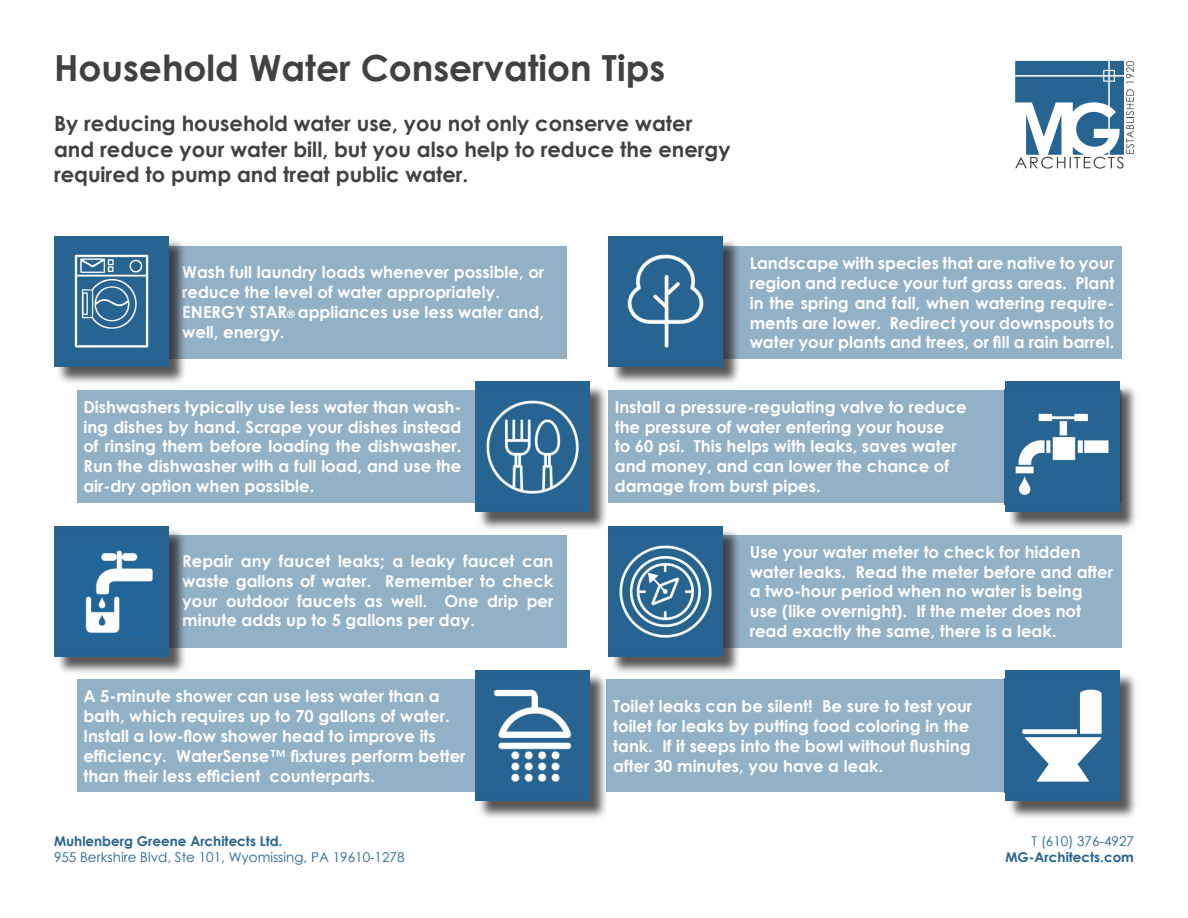
<style>
.page{position:relative;width:1188px;height:918px;background:#fff}
.page>*{position:absolute;margin:0;border:0;box-sizing:border-box;transform-origin:0 0}
.t1{font:700 36px "Century Gothic";color:#424041}
.t2{font:700 21px/25.2px "Century Gothic";color:#424041}
.t3{font:700 16.5px/19.8px "Century Gothic";color:#fff}
.t4{font:13.5px "Century Gothic";color:#266390}
.t5{font:700 13.5px "Century Gothic";color:#266390}
.s1{font-size:10.5px}
</style>
<div class="page">
<svg style="left:1015px;top:61px;width:119px;height:108px"></svg>
<div style="left:608px;top:246px;width:513px;height:113px;background:#92b1c7"></div>
<div style="left:610px;top:238px;width:132px;height:147px;background:#231f20;opacity:.75"></div>
<div style="left:608px;top:236px;width:115px;height:130px;background:#266390"></div>
<img style="left:627px;top:254px;width:77px;height:94px">
<div style="left:54px;top:246px;width:513px;height:113px;background:#92b1c7"></div>
<div style="left:608px;top:390px;width:513px;height:113px;background:#92b1c7"></div>
<div style="left:608px;top:535px;width:513px;height:113px;background:#92b1c7"></div>
<div style="left:606px;top:679px;width:513px;height:113px;background:#92b1c7"></div>
<div style="left:77px;top:390px;width:513px;height:113px;background:#92b1c7"></div>
<div style="left:54px;top:535px;width:513px;height:113px;background:#92b1c7"></div>
<div style="left:77px;top:679px;width:513px;height:113px;background:#92b1c7"></div>
<div style="left:1007px;top:384px;width:131px;height:147px;background:#231f20;opacity:.75"></div>
<div style="left:1005px;top:382px;width:114px;height:130px;background:#266390"></div>
<img style="left:1015px;top:413px;width:94px;height:82px">
<div style="left:477px;top:384px;width:132px;height:147px;background:#231f20;opacity:.75"></div>
<div style="left:475px;top:382px;width:115px;height:130px;background:#266390"></div>
<img style="left:486px;top:400px;width:93px;height:94px">
<div style="left:477px;top:673px;width:132px;height:147px;background:#231f20;opacity:.75"></div>
<div style="left:475px;top:670px;width:115px;height:131px;background:#266390"></div>
<img style="left:494px;top:689px;width:78px;height:93px">
<div style="left:56px;top:528px;width:131px;height:148px;background:#231f20;opacity:.75"></div>
<div style="left:54px;top:526px;width:114px;height:131px;background:#266390"></div>
<img style="left:85px;top:550px;width:68px;height:83px">
<div style="left:1007px;top:673px;width:131px;height:147px;background:#231f20;opacity:.75"></div>
<div style="left:1005px;top:670px;width:114px;height:131px;background:#266390"></div>
<img style="left:1022px;top:689px;width:80px;height:93px">
<div style="left:610px;top:528px;width:132px;height:148px;background:#231f20;opacity:.75"></div>
<div style="left:608px;top:526px;width:115px;height:131px;background:#266390"></div>
<img style="left:619px;top:545px;width:93px;height:93px">
<div style="left:56px;top:238px;width:131px;height:147px;background:#231f20;opacity:.75"></div>
<div style="left:54px;top:236px;width:114px;height:130px;background:#266390"></div>
<img style="left:74px;top:254px;width:75px;height:94px">
<p class="t1" style="left:54px;top:41px;width:613px">Household Water Conservation Tips</p>
<p class="t2" style="left:54px;top:110px;width:678px">By reducing household water use, you not only conserve water and reduce your water bill, but you also help to reduce the energy required to pump and treat public water.</p>
<p class="t3" style="left:182px;top:262px;width:364px">Wash full laundry loads whenever possible, or reduce the level of water appropriately.<br>ENERGY STAR<span class="s1">®</span> appliances use less water and, well, energy.</p>
<p class="t3" style="left:750px;top:253px;width:366px;text-align:justify">Landscape with species that are native to your region and reduce your turf grass areas. Plant in the spring and fall, when watering require&shy;ments are lower. Redirect your downspouts to water your plants and trees, or fill a rain barrel.</p>
<p class="t3" style="left:83px;top:396px;width:380px;text-align:justify">Dishwashers typically use less water than wash&shy;ing dishes by hand. Scrape your dishes instead of rinsing them before loading the dishwasher.<br>Run the dishwasher with a full load, and use the air-dry option when possible.</p>
<p class="t3" style="left:182px;top:550px;width:373px;text-align:justify">Repair any faucet leaks; a leaky faucet can waste gallons of water. Remember to check your outdoor faucets as well. One drip per minute adds up to 5 gallons per day.</p>
<p class="t3" style="left:83px;top:686px;width:384px">A 5-minute shower can use less water than a bath, which requires up to 70 gallons of water.<br>Install a low-flow shower head to improve its efficiency. WaterSense™ fixtures perform better than their less efficient counterparts.</p>
<p class="t5" style="left:54px;top:831px;width:230px">Muhlenberg Greene Architects Ltd.</p>
<p class="t4" style="left:54px;top:848px;width:352px">955 Berkshire Blvd, Ste 101, Wyomissing, PA 19610-1278</p>
<p class="t3" style="left:615px;top:396px;width:353px">Install a pressure-regulating valve to reduce the pressure of water entering your house<br>to 60 psi. This helps with leaks, saves water and money, and can lower the chance of damage from burst pipes.</p>
<p class="t3" style="left:750px;top:541px;width:365px">Use your water meter to check for hidden water leaks. Read the meter before and after a two-hour period when no water is being use (like overnight). If the meter does not read exactly the same, there is a leak.</p>
<p class="t3" style="left:613px;top:696px;width:361px">Toilet leaks can be silent! Be sure to test your toilet for leaks by putting food coloring in the tank. If it seeps into the bowl without flushing after 30 minutes, you have a leak.</p>
<p class="t4" style="left:1032px;top:832px;width:104px">T (610) 376-4927</p>
<p class="t5" style="left:1005px;top:847px;width:130px">MG-Architects.com</p>
</div>
